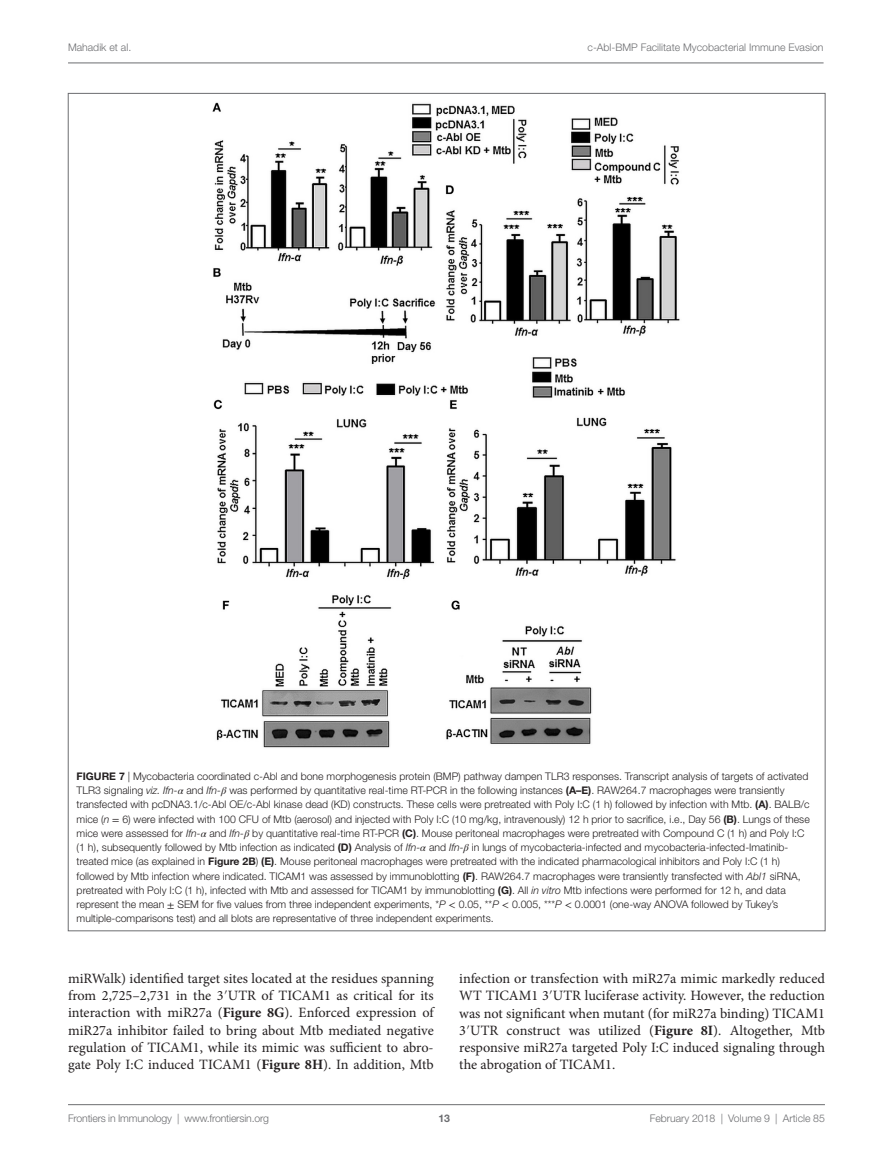
<style>
.page{position:relative;width:893px;height:1170px;background:#fff}
.page>*{position:absolute;margin:0;border:0;box-sizing:border-box;transform-origin:0 0}
.t1{font:14.25px/17.2px "Minion Pro";color:#231f20;text-align:justify}
.t2{font:300 10.5px/14.2px "Helvetica Neue LT Std";color:#231f20}
.t3{font:300 10.5px "Helvetica Neue LT Std";color:#6c6d70}
.t4{font:700 10.5px "Helvetica Neue LT Std";color:#6c6d70}
.s1{font-weight:700}
.s2{font-style:italic}
.s3{font-family:"STIX General";font-weight:400;font-style:italic}
.s4{font-family:"STIX General";font-weight:400}
.s5{font-family:"STIX General"}
</style>
<div class="page">
<img style="left:212px;top:102px;width:468px;height:646px">
<hr style="left:68px;top:1104px;width:757px;height:1px;background:#6c6d70">
<hr style="left:68px;top:63px;width:755px;height:1px;background:#6c6d70">
<p class="t3" style="left:68px;top:41px;width:65px">Mahadik et al.</p>
<p class="t3" style="left:588px;top:41px;width:237px">c-Abl-BMP Facilitate Mycobacterial Immune Evasion</p>
<p class="t2" style="left:77px;top:768px;width:735px"><span class="s1">Figure 7</span> | Mycobacteria coordinated c-Abl and bone morphogenesis protein (BMP) pathway dampen TLR3 responses. Transcript analysis of targets of activated TLR3 signaling <span class="s2">viz. Ifn-</span><span class="s3">α</span> and <span class="s2">Ifn-</span><span class="s3">β</span> was performed by quantitative real-time RT-PCR in the following instances <span class="s1">(A–E)</span>. RAW264.7 macrophages were transiently transfected with pcDNA3.1/c-Abl OE/c-Abl kinase dead (KD) constructs. These cells were pretreated with Poly I:C (1 h) followed by infection with Mtb. <span class="s1">(A)</span>. BALB/c mice (<span class="s2">n</span> <span class="s4">=</span> 6) were infected with 100 CFU of Mtb (aerosol) and injected with Poly I:C (10 mg/kg, intravenously) 12 h prior to sacrifice, i.e., Day 56 <span class="s1">(B)</span>. Lungs of these mice were assessed for <span class="s2">Ifn-</span><span class="s3">α</span> and <span class="s2">Ifn-</span><span class="s3">β</span> by quantitative real-time RT-PCR <span class="s1">(C)</span>. Mouse peritoneal macrophages were pretreated with Compound C (1 h) and Poly I:C (1 h), subsequently followed by Mtb infection as indicated <span class="s1">(D)</span> Analysis of <span class="s2">Ifn-</span><span class="s3">α</span> and <span class="s2">Ifn-</span><span class="s3">β</span> in lungs of mycobacteria-infected and mycobacteria-infected-Imatinib&shy;treated mice (as explained in <span class="s1">Figure 2B</span>) <span class="s1">(E)</span>. Mouse peritoneal macrophages were pretreated with the indicated pharmacological inhibitors and Poly I:C (1 h) followed by Mtb infection where indicated. TICAM1 was assessed by immunoblotting <span class="s1">(F)</span>. RAW264.7 macrophages were transiently transfected with <span class="s2">Abl1</span> siRNA, pretreated with Poly I:C (1 h), infected with Mtb and assessed for TICAM1 by immunoblotting <span class="s1">(G)</span>. All <span class="s2">in vitro</span> Mtb infections were performed for 12 h, and data represent the mean <span class="s4">±</span> SEM for five values from three independent experiments, *<span class="s2">P</span> <span class="s4">&lt;</span> 0.05, **<span class="s2">P</span> <span class="s4">&lt;</span> 0.005, ***<span class="s2">P</span> <span class="s4">&lt;</span> 0.0001 (one-way ANOVA followed by Tukey’s multiple-comparisons test) and all blots are representative of three independent experiments.</p>
<p class="t1" style="left:68px;top:969px;width:367px">miRWalk) identified target sites located at the residues spanning from 2,725–2,731 in the 3<span class="s5">′</span>UTR of TICAM1 as critical for its interaction with miR27a (<span class="s1">Figure 8G</span>). Enforced expression of miR27a inhibitor failed to bring about Mtb mediated negative regulation of TICAM1, while its mimic was sufficient to abro&shy;gate Poly I:C induced TICAM1 (<span class="s1">Figure 8H</span>). In addition, Mtb</p>
<p class="t1" style="left:459px;top:969px;width:367px">infection or transfection with miR27a mimic markedly reduced WT TICAM1 3<span class="s5">′</span>UTR luciferase activity. However, the reduction was not significant when mutant (for miR27a binding) TICAM1<br>3<span class="s5">′</span>UTR construct was utilized (<span class="s1">Figure 8I</span>). Altogether, Mtb responsive miR27a targeted Poly I:C induced signaling through the abrogation of TICAM1.</p>
<p class="t3" style="left:68px;top:1111px;width:203px">Frontiers in Immunology | www.frontiersin.org</p>
<p class="t3" style="left:650px;top:1111px;width:177px">February 2018 | Volume 9 | Article 85</p>
<p class="t4" style="left:439px;top:1111px;width:13px">13</p>
</div>
